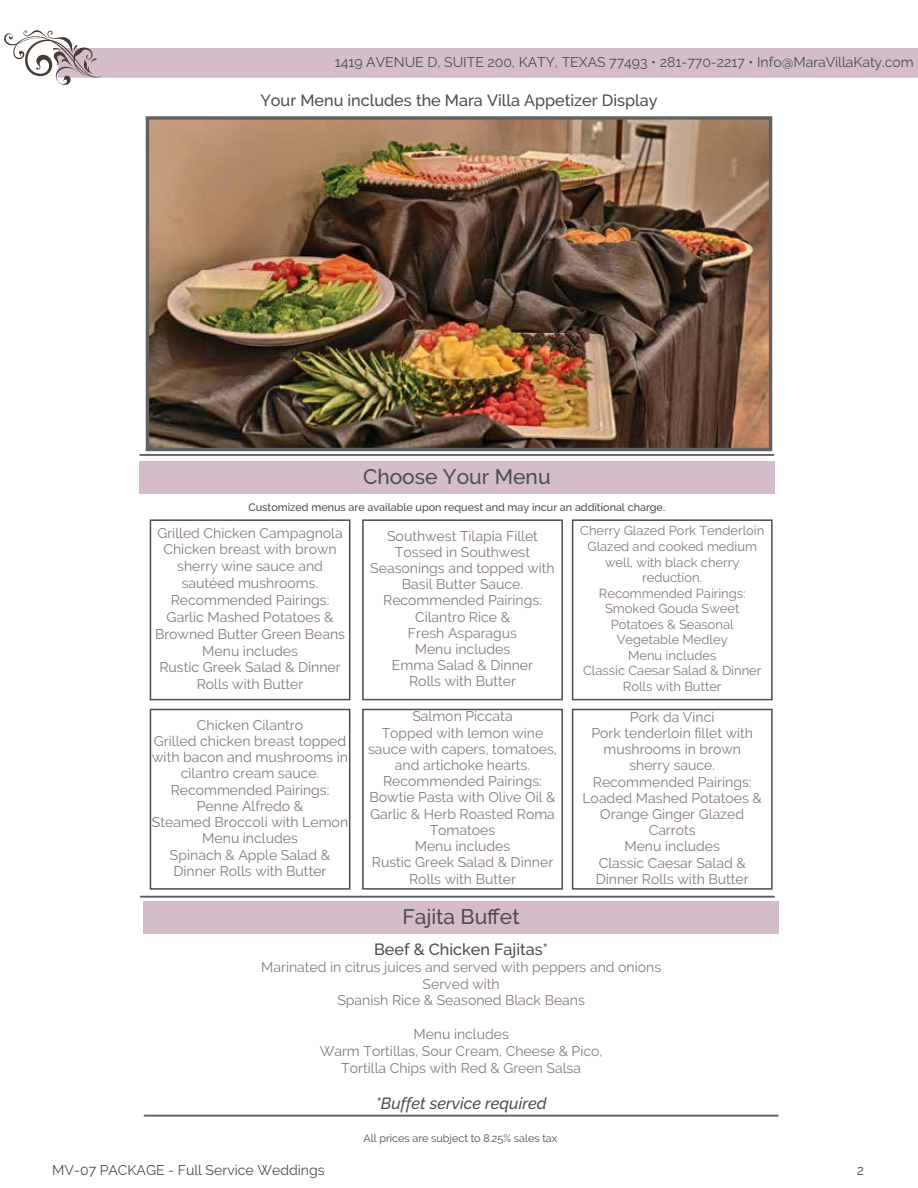
<style>
.page{position:relative;width:918px;height:1188px;background:#fff}
.page>*{position:absolute;margin:0;border:0;box-sizing:border-box;transform-origin:0 0}
.t1{font:500 21px "Raleway";color:#4d4d4e}
.t2{font:500 16.2px "Raleway";color:#4b4c4c}
.t3{font:italic 500 16.2px "Raleway";color:#4b4d4d}
.t4{font:500 16.2px "Raleway";color:#4b4d4d}
.t5{font:14.1px/16.2px "Raleway";color:#867782;text-align:center}
.t6{font:14.1px "Raleway";color:#4b4c4c}
.t7{font:14.1px "Raleway";color:#4b4d4d}
.t8{font:12.9px/15.6px "Raleway";color:#867782;text-align:center}
.t9{font:500 10.8px "Raleway";color:#4d4d4e}
.t10{font:10.8px "Raleway";color:#4b4d4d}
</style>
<div class="page">
<div style="left:59px;top:49px;width:859px;height:28px;background:#d5bcca"></div>
<div style="left:58px;top:48px;width:860px;height:30px;border:2px solid #d5bcca"></div>
<svg style="left:4px;top:30px;width:100px;height:55px"></svg>
<img style="left:150px;top:120px;width:618px;height:327px">
<div style="left:146px;top:116px;width:626px;height:335px;border:3px solid #616161"></div>
<hr style="left:140px;top:896px;width:635px;height:2px;background:#606061">
<div style="left:143px;top:901px;width:636px;height:33px;background:#d5bcca"></div>
<hr style="left:139px;top:454px;width:635px;height:2px;background:#606061">
<div style="left:139px;top:461px;width:636px;height:33px;background:#d5bcca"></div>
<hr style="left:144px;top:1115px;width:635px;height:2px;background:#606061">
<div style="left:150px;top:519px;width:200px;height:181px;border:2px solid #4d4d4e"></div>
<div style="left:362px;top:519px;width:201px;height:181px;border:2px solid #4d4d4e"></div>
<div style="left:572px;top:519px;width:201px;height:181px;border:2px solid #4d4d4e"></div>
<div style="left:150px;top:709px;width:200px;height:181px;border:2px solid #4d4d4e"></div>
<div style="left:572px;top:709px;width:201px;height:181px;border:2px solid #4d4d4e"></div>
<div style="left:362px;top:709px;width:201px;height:181px;border:2px solid #4d4d4e"></div>
<p class="t6" style="left:335px;top:54px;width:580px">1419 AVENUE D, SUITE 200, KATY, TEXAS 77493 • 281-770-2217 • Info@MaraVillaKaty.com</p>
<p class="t2" style="left:260px;top:90px;width:399px">Your Menu includes the Mara Villa Appetizer Display</p>
<h1 class="t1" style="left:363px;top:465px;width:189px">Choose Your Menu</h1>
<p class="t9" style="left:249px;top:501px;width:418px">Customized menus are available upon request and may incur an additional charge.</p>
<p class="t5" style="left:155px;top:524px;width:192px;line-height:16.8px">Grilled Chicken Campagnola<br>Chicken breast with brown sherry wine sauce and sautéed mushrooms.<br>Recommended Pairings:<br>Garlic Mashed Potatoes &amp;<br>Browned Butter Green Beans<br>Menu includes<br>Rustic Greek Salad &amp; Dinner<br>Rolls with Butter</p>
<p class="t5" style="left:370px;top:527px;width:186px">Southwest Tilapia Fillet<br>Tossed in Southwest<br>Seasonings and topped with<br>Basil Butter Sauce.<br>Recommended Pairings:<br>Cilantro Rice &amp;<br>Fresh Asparagus<br>Menu includes<br>Emma Salad &amp; Dinner<br>Rolls with Butter</p>
<p class="t8" style="left:580px;top:523px;width:186px">Cherry Glazed Pork Tenderloin<br>Glazed and cooked medium well, with black cherry reduction.<br>Recommended Pairings:<br>Smoked Gouda Sweet<br>Potatoes &amp; Seasonal<br>Vegetable Medley<br>Menu includes<br>Classic Caesar Salad &amp; Dinner<br>Rolls with Butter</p>
<p class="t5" style="left:152px;top:717px;width:198px">Chicken Cilantro<br>Grilled chicken breast topped with bacon and mushrooms in cilantro cream sauce.<br>Recommended Pairings:<br>Penne Alfredo &amp;<br>Steamed Broccoli with Lemon<br>Menu includes<br>Spinach &amp; Apple Salad &amp;<br>Dinner Rolls with Butter</p>
<p class="t5" style="left:582px;top:709px;width:181px">Pork da Vinci<br>Pork tenderloin fillet with mushrooms in brown sherry sauce.<br>Recommended Pairings:<br>Loaded Mashed Potatoes &amp;<br>Orange Ginger Glazed<br>Carrots<br>Menu includes<br>Classic Caesar Salad &amp;<br>Dinner Rolls with Butter</p>
<p class="t5" style="left:368px;top:708px;width:190px">Salmon Piccata<br>Topped with lemon wine sauce with capers, tomatoes, and artichoke hearts.<br>Recommended Pairings:<br>Bowtie Pasta with Olive Oil &amp;<br>Garlic &amp; Herb Roasted Roma<br>Tomatoes<br>Menu includes<br>Rustic Greek Salad &amp; Dinner<br>Rolls with Butter</p>
<h1 class="t1" style="left:403px;top:905px;width:119px">Fajita Buffet</h1>
<p class="t4" style="left:374px;top:940px;width:176px">Beef &amp; Chicken Fajitas*</p>
<p class="t5" style="left:261px;top:958px;width:402px;line-height:16.8px">Marinated in citrus juices and served with peppers and onions<br>Served with<br>Spanish Rice &amp; Seasoned Black Beans</p>
<p class="t5" style="left:320px;top:1026px;width:284px;line-height:16.8px">Menu includes<br>Warm Tortillas, Sour Cream, Cheese &amp; Pico,<br>Tortilla Chips with Red &amp; Green Salsa</p>
<p class="t3" style="left:376px;top:1094px;width:172px">*Buffet service required</p>
<p class="t10" style="left:364px;top:1131px;width:195px">All prices are subject to 8.25% sales tax</p>
<p class="t7" style="left:52px;top:1161px;width:274px">MV-07 PACKAGE - Full Service Weddings</p>
<p class="t7" style="left:857px;top:1161px;width:9px">2</p>
</div>
